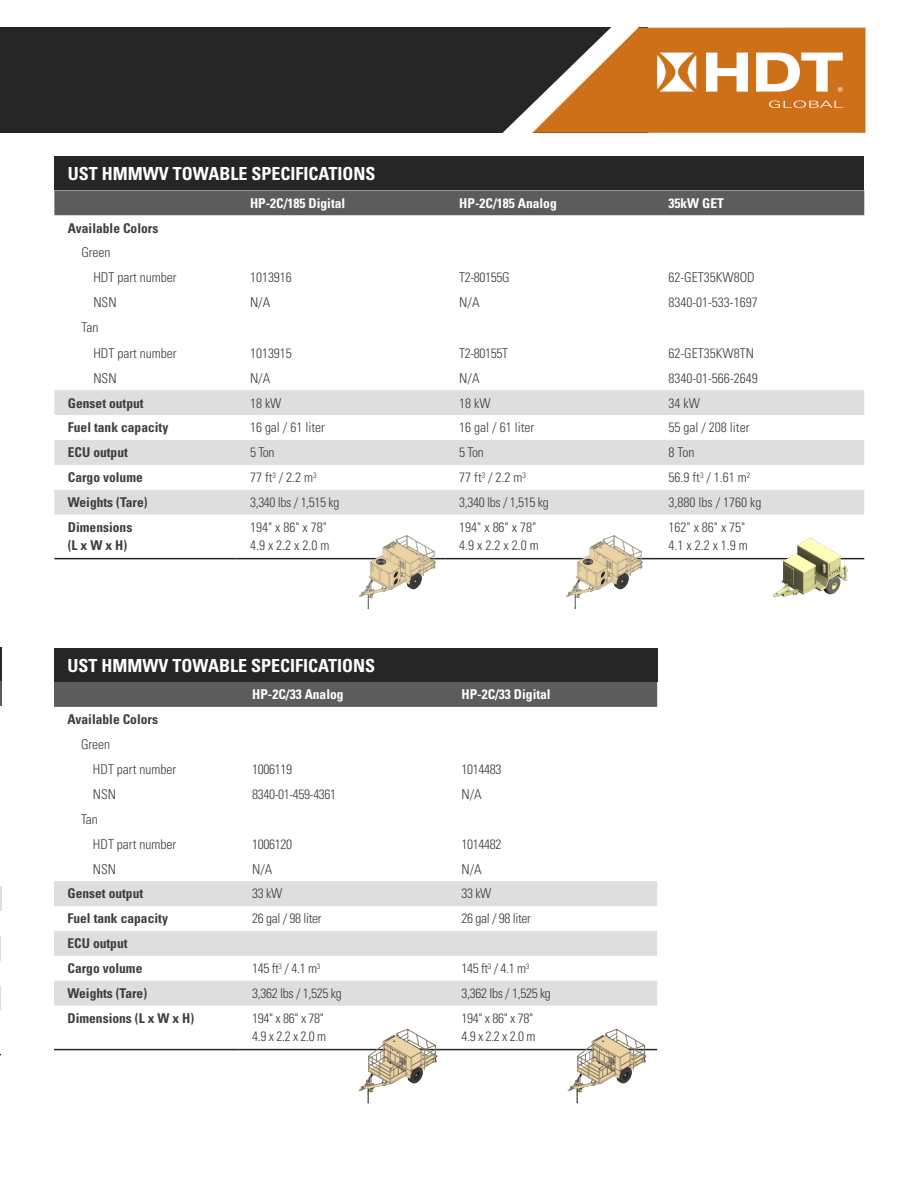
<style>
.page{position:relative;width:918px;height:1188px;background:#fff}
.page>*{position:absolute;margin:0;border:0;box-sizing:border-box;transform-origin:0 0}
.HDT_DS_Data_Text{font:700 condensed 18px "Univers LT Std";color:#fff}
.HDT_DS_Data_Text-2{font:300 condensed 13.5px "Univers LT Std";color:#3e3e3f}
.HDT_DS_Data_Subhead{font:700 condensed 13.5px/18px "Univers LT Std";color:#3e3e3f}
.HDT_DS_Data_Text-3{font:300 condensed 13.5px "Univers LT Std";letter-spacing:-.025em;color:#3e3e3f}
.HDT_DS_Data_Subhead-2{font:700 condensed 13.5px "Univers LT Std";color:#fff}
</style>
<div class="page">
<div style="left:0;top:28px;width:648px;height:105px;background:#262626"></div>
<svg style="left:501px;top:27px;width:365px;height:106px"></svg>
<div style="left:54px;top:648px;width:603px;height:34px;background:#262626"></div>
<div style="left:54px;top:682px;width:603px;height:25px;background:#5c5c5c"></div>
<div style="left:54px;top:881px;width:603px;height:25px;background:#dedede"></div>
<svg style="left:54px;top:931px;width:603px;height:75px;fill:#dedede"></svg>
<hr style="left:54px;top:1049px;width:185px;height:1px;background:#262626">
<hr style="left:239px;top:1049px;width:209px;height:1px;background:#262626">
<hr style="left:448px;top:1049px;width:209px;height:1px;background:#262626">
<div style="left:54px;top:157px;width:810px;height:33px;background:#262626"></div>
<div style="left:54px;top:190px;width:810px;height:25px;background:#5c5c5c"></div>
<div style="left:54px;top:390px;width:810px;height:25px;background:#dedede"></div>
<svg style="left:54px;top:440px;width:810px;height:75px;fill:#dedede"></svg>
<hr style="left:54px;top:558px;width:183px;height:1px;background:#262626">
<hr style="left:237px;top:558px;width:209px;height:1px;background:#262626">
<hr style="left:446px;top:558px;width:209px;height:1px;background:#262626">
<hr style="left:655px;top:558px;width:209px;height:1px;background:#262626">
<img style="left:358px;top:1029px;width:79px;height:75px">
<img style="left:567px;top:1029px;width:79px;height:75px">
<img style="left:566px;top:535px;width:77px;height:74px">
<img style="left:767px;top:538px;width:86px;height:59px">
<img style="left:358px;top:535px;width:78px;height:74px">
<hr style="left:0;top:647px;width:1px;height:34px;background:#262626">
<svg style="left:0;top:681px;width:1px;height:25px"></svg>
<svg style="left:0;top:886px;width:1px;height:25px"></svg>
<svg style="left:0;top:936px;width:1px;height:25px"></svg>
<svg style="left:0;top:986px;width:1px;height:25px"></svg>
<p class="HDT_DS_Data_Text" style="left:68px;top:163px;width:309px">UST HMMWV TOWABLE SPECIFICATIONS</p>
<p class="HDT_DS_Data_Subhead-2" style="left:250px;top:195px;width:97px">HP-2C/185 Digital</p>
<p class="HDT_DS_Data_Subhead-2" style="left:459px;top:195px;width:99px">HP-2C/185 Analog</p>
<p class="HDT_DS_Data_Subhead-2" style="left:669px;top:195px;width:57px">35kW GET</p>
<p class="HDT_DS_Data_Subhead" style="left:68px;top:219px;width:92px">Available Colors</p>
<p class="HDT_DS_Data_Text-2" style="left:81px;top:245px;width:31px">Green</p>
<p class="HDT_DS_Data_Text-2" style="left:93px;top:270px;width:85px">HDT part number</p>
<p class="HDT_DS_Data_Text-2" style="left:250px;top:270px;width:43px">1013916</p>
<p class="HDT_DS_Data_Text-3" style="left:459px;top:270px;width:52px">T2-80155G</p>
<p class="HDT_DS_Data_Text-2" style="left:669px;top:270px;width:88px">62-GET35KW8OD</p>
<p class="HDT_DS_Data_Text-2" style="left:93px;top:294px;width:25px">NSN</p>
<p class="HDT_DS_Data_Text-2" style="left:250px;top:294px;width:22px">N/A</p>
<p class="HDT_DS_Data_Text-2" style="left:459px;top:294px;width:22px">N/A</p>
<p class="HDT_DS_Data_Text-2" style="left:669px;top:294px;width:91px">8340-01-533-1697</p>
<p class="HDT_DS_Data_Text-2" style="left:81px;top:319px;width:18px">Tan</p>
<p class="HDT_DS_Data_Text-2" style="left:93px;top:345px;width:85px">HDT part number</p>
<p class="HDT_DS_Data_Text-2" style="left:250px;top:345px;width:43px">1013915</p>
<p class="HDT_DS_Data_Text-3" style="left:459px;top:345px;width:51px">T2-80155T</p>
<p class="HDT_DS_Data_Text-2" style="left:669px;top:345px;width:87px">62-GET35KW8TN</p>
<p class="HDT_DS_Data_Text-2" style="left:93px;top:370px;width:25px">NSN</p>
<p class="HDT_DS_Data_Text-2" style="left:250px;top:370px;width:22px">N/A</p>
<p class="HDT_DS_Data_Text-2" style="left:459px;top:370px;width:22px">N/A</p>
<p class="HDT_DS_Data_Text-2" style="left:669px;top:370px;width:91px">8340-01-566-2649</p>
<p class="HDT_DS_Data_Subhead" style="left:68px;top:394px;width:77px">Genset output</p>
<p class="HDT_DS_Data_Text-2" style="left:250px;top:395px;width:33px">18 kW</p>
<p class="HDT_DS_Data_Text-2" style="left:459px;top:395px;width:33px">18 kW</p>
<p class="HDT_DS_Data_Text-2" style="left:669px;top:395px;width:33px">34 kW</p>
<p class="HDT_DS_Data_Subhead" style="left:68px;top:419px;width:102px">Fuel tank capacity</p>
<p class="HDT_DS_Data_Text-2" style="left:250px;top:420px;width:76px">16 gal / 61 liter</p>
<p class="HDT_DS_Data_Text-2" style="left:459px;top:420px;width:76px">16 gal / 61 liter</p>
<p class="HDT_DS_Data_Text-2" style="left:669px;top:420px;width:82px">55 gal / 208 liter</p>
<p class="HDT_DS_Data_Subhead" style="left:68px;top:443px;width:62px">ECU output</p>
<p class="HDT_DS_Data_Text-2" style="left:250px;top:444px;width:26px">5 Ton</p>
<p class="HDT_DS_Data_Text-2" style="left:459px;top:444px;width:26px">5 Ton</p>
<p class="HDT_DS_Data_Text-2" style="left:669px;top:444px;width:27px">8 Ton</p>
<p class="HDT_DS_Data_Subhead" style="left:68px;top:468px;width:76px">Cargo volume</p>
<p class="HDT_DS_Data_Text-2" style="left:250px;top:469px;width:68px">77 ft<sup>3</sup> / 2.2 m<sup>3</sup></p>
<p class="HDT_DS_Data_Text-2" style="left:459px;top:469px;width:68px">77 ft<sup>3</sup> / 2.2 m<sup>3</sup></p>
<p class="HDT_DS_Data_Text-2" style="left:669px;top:469px;width:83px">56.9 ft<sup>3</sup> / 1.61 m<sup>2</sup></p>
<p class="HDT_DS_Data_Subhead" style="left:68px;top:493px;width:81px">Weights (Tare)</p>
<p class="HDT_DS_Data_Text-3" style="left:250px;top:494px;width:91px">3,340 lbs / 1,515 kg</p>
<p class="HDT_DS_Data_Text-3" style="left:459px;top:494px;width:91px">3,340 lbs / 1,515 kg</p>
<p class="HDT_DS_Data_Text-2" style="left:669px;top:494px;width:94px">3,880 lbs / 1760 kg</p>
<p class="HDT_DS_Data_Subhead" style="left:68px;top:518px;width:66px">Dimensions (L x W x H)</p>
<p class="HDT_DS_Data_Text-2" style="left:250px;top:519px;width:78px">194" x 86" x 78"</p>
<p class="HDT_DS_Data_Text-2" style="left:459px;top:519px;width:78px">194" x 86" x 78"</p>
<p class="HDT_DS_Data_Text-2" style="left:459px;top:537px;width:81px">4.9 x 2.2 x 2.0 m</p>
<p class="HDT_DS_Data_Text-2" style="left:669px;top:519px;width:78px">162" x 86" x 75"</p>
<p class="HDT_DS_Data_Text-2" style="left:669px;top:537px;width:81px">4.1 x 2.2 x 1.9 m</p>
<p class="HDT_DS_Data_Text-2" style="left:250px;top:537px;width:81px">4.9 x 2.2 x 2.0 m</p>
<p class="HDT_DS_Data_Text" style="left:68px;top:654px;width:309px">UST HMMWV TOWABLE SPECIFICATIONS</p>
<p class="HDT_DS_Data_Subhead-2" style="left:252px;top:686px;width:93px">HP-2C/33 Analog</p>
<p class="HDT_DS_Data_Subhead-2" style="left:461px;top:686px;width:91px">HP-2C/33 Digital</p>
<p class="HDT_DS_Data_Subhead" style="left:68px;top:710px;width:92px">Available Colors</p>
<p class="HDT_DS_Data_Text-2" style="left:81px;top:736px;width:31px">Green</p>
<p class="HDT_DS_Data_Text-2" style="left:93px;top:761px;width:85px">HDT part number</p>
<p class="HDT_DS_Data_Text-3" style="left:252px;top:761px;width:41px">1006119</p>
<p class="HDT_DS_Data_Text-3" style="left:461px;top:761px;width:41px">1014483</p>
<p class="HDT_DS_Data_Text-2" style="left:93px;top:786px;width:25px">NSN</p>
<p class="HDT_DS_Data_Text-3" style="left:252px;top:786px;width:86px">8340-01-459-4361</p>
<p class="HDT_DS_Data_Text-2" style="left:461px;top:786px;width:22px">N/A</p>
<p class="HDT_DS_Data_Text-2" style="left:81px;top:811px;width:18px">Tan</p>
<p class="HDT_DS_Data_Text-2" style="left:93px;top:836px;width:85px">HDT part number</p>
<p class="HDT_DS_Data_Text-3" style="left:252px;top:836px;width:41px">1006120</p>
<p class="HDT_DS_Data_Text-3" style="left:461px;top:836px;width:41px">1014482</p>
<p class="HDT_DS_Data_Text-2" style="left:93px;top:861px;width:25px">NSN</p>
<p class="HDT_DS_Data_Text-2" style="left:252px;top:861px;width:22px">N/A</p>
<p class="HDT_DS_Data_Text-2" style="left:461px;top:861px;width:22px">N/A</p>
<p class="HDT_DS_Data_Subhead" style="left:68px;top:885px;width:77px">Genset output</p>
<p class="HDT_DS_Data_Text-2" style="left:252px;top:886px;width:32px">33 kW</p>
<p class="HDT_DS_Data_Text-2" style="left:461px;top:886px;width:32px">33 kW</p>
<p class="HDT_DS_Data_Subhead" style="left:68px;top:910px;width:102px">Fuel tank capacity</p>
<p class="HDT_DS_Data_Text-3" style="left:252px;top:911px;width:71px">26 gal / 98 liter</p>
<p class="HDT_DS_Data_Text-3" style="left:461px;top:911px;width:71px">26 gal / 98 liter</p>
<p class="HDT_DS_Data_Subhead" style="left:68px;top:934px;width:62px">ECU output</p>
<p class="HDT_DS_Data_Subhead" style="left:68px;top:959px;width:76px">Cargo volume</p>
<p class="HDT_DS_Data_Text-2" style="left:252px;top:960px;width:70px">145 ft<sup>3</sup> / 4.1 m<sup>3</sup></p>
<p class="HDT_DS_Data_Text-2" style="left:461px;top:960px;width:70px">145 ft<sup>3</sup> / 4.1 m<sup>3</sup></p>
<p class="HDT_DS_Data_Subhead" style="left:68px;top:984px;width:81px">Weights (Tare)</p>
<p class="HDT_DS_Data_Text-3" style="left:252px;top:985px;width:91px">3,362 lbs / 1,525 kg</p>
<p class="HDT_DS_Data_Text-3" style="left:461px;top:985px;width:91px">3,362 lbs / 1,525 kg</p>
<p class="HDT_DS_Data_Subhead" style="left:68px;top:1009px;width:128px">Dimensions (L x W x H)</p>
<p class="HDT_DS_Data_Text-2" style="left:252px;top:1010px;width:73px">194" x 86" x 78"</p>
<p class="HDT_DS_Data_Text-2" style="left:252px;top:1028px;width:76px">4.9 x 2.2 x 2.0 m</p>
<p class="HDT_DS_Data_Text-2" style="left:461px;top:1010px;width:73px">194" x 86" x 78"</p>
<p class="HDT_DS_Data_Text-2" style="left:461px;top:1028px;width:76px">4.9 x 2.2 x 2.0 m</p>
</div>
